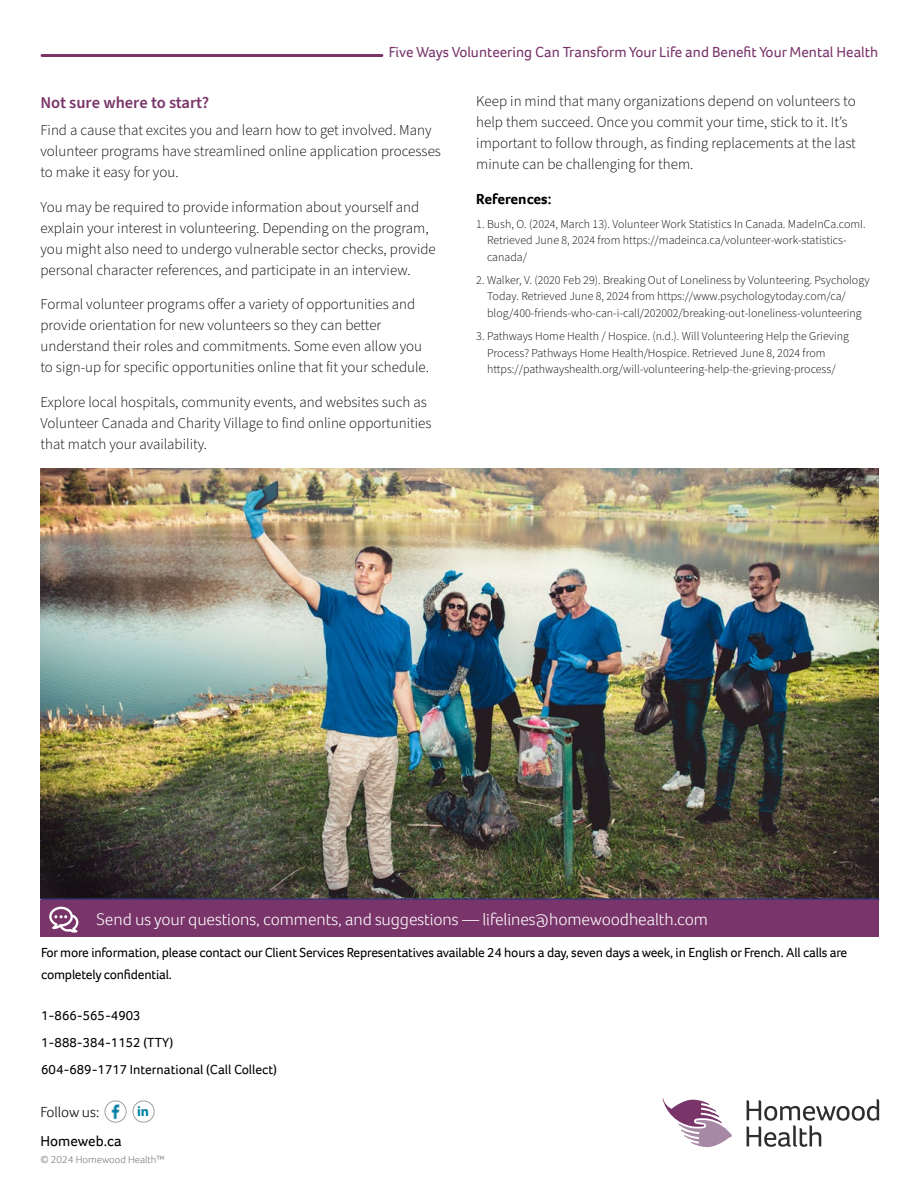
<style>
.page{position:relative;width:918px;height:1188px;background:#fff}
.page>*{position:absolute;margin:0;border:0;box-sizing:border-box;transform-origin:0 0}
.t1{font:300 17.25px "Foco";letter-spacing:-.005em;color:#fff}
.t2{font:600 16.5px "Source Sans Pro";color:#79356a}
.t3{font:300 15px/21px "Source Sans Pro";color:#000}
.t4{font:15px "Foco";color:#79356a}
.t5{font:700 15px "Foco";color:#000}
.t6{font:15px "Foco";color:#000}
.t7{font:300 15px "Foco";letter-spacing:-.005em;color:#000}
.t8{font:700 14.1px "Myriad Pro";color:#0083a8}
.t9{font:13.5px/27px "Foco";letter-spacing:-.015em;color:#000}
.t10{font:300 12px/16.5px "Source Sans Pro";color:#000}
.t11{font:300 10.5px "Foco";color:#797a7d}
</style>
<div class="page">
<img style="left:40px;top:469px;width:838px;height:429px">
<svg style="left:747px;top:1099px;width:132px;height:48px"></svg>
<svg style="left:663px;top:1098px;width:69px;height:49px"></svg>
<hr style="left:40px;top:898px;width:839px;height:3px;background:#40367a">
<hr style="left:42px;top:54px;width:340px;height:3px;background:#79356a">
<div style="left:40px;top:901px;width:839px;height:36px;background:#79356a"></div>
<svg style="left:49px;top:907px;width:30px;height:26px"></svg>
<img style="left:105px;top:1101px;width:21px;height:21px;border-radius:11px">
<div style="left:105px;top:1101px;width:21px;height:21px;border:1px solid #9d9fa2;border-radius:50%"></div>
<div style="left:133px;top:1101px;width:21px;height:21px;border:1px solid #9d9fa2;border-radius:50%"></div>
<p class="t4" style="left:389px;top:42px;width:491px">Five Ways Volunteering Can Transform Your Life and Benefit Your Mental Health</p>
<p class="t2" style="left:40px;top:91px;width:170px">Not sure where to start?</p>
<p class="t3" style="left:40px;top:120px;width:402px">Find a cause that excites you and learn how to get involved. Many volunteer programs have streamlined online application processes to make it easy for you.</p>
<p class="t3" style="left:40px;top:197px;width:397px">You may be required to provide information about yourself and explain your interest in volunteering. Depending on the program, you might also need to undergo vulnerable sector checks, provide personal character references, and participate in an interview.</p>
<p class="t3" style="left:40px;top:294px;width:390px">Formal volunteer programs offer a variety of opportunities and provide orientation for new volunteers so they can better understand their roles and commitments. Some even allow you to sign-up for specific opportunities online that fit your schedule.</p>
<p class="t3" style="left:40px;top:392px;width:393px">Explore local hospitals, community events, and websites such as<br>Volunteer Canada and Charity Village to find online opportunities that match your availability.</p>
<p class="t3" style="left:476px;top:91px;width:381px">Keep in mind that many organizations depend on volunteers to help them succeed. Once you commit your time, stick to it. It’s important to follow through, as finding replacements at the last minute can be challenging for them.</p>
<p class="t5" style="left:476px;top:189px;width:77px">References:</p>
<p class="t10" style="left:487px;top:216px;width:380px;text-indent:-11px">1. Bush, O. (2024, March 13). Volunteer Work Statistics In Canada. MadeInCa.comI.<br>Retrieved June 8, 2024 from https://madeinca.ca/volunteer-work-statistics&shy;canada/</p>
<p class="t10" style="left:487px;top:272px;width:384px;text-indent:-11px">2. Walker, V. (2020 Feb 29). Breaking Out of Loneliness by Volunteering. Psychology<br>Today. Retrieved June 8, 2024 from https://www.psychologytoday.com/ca/ blog/400-friends-who-can-i-call/202002/breaking-out-loneliness-volunteering</p>
<p class="t10" style="left:487px;top:328px;width:363px;text-indent:-11px">3. Pathways Home Health / Hospice. (n.d.). Will Volunteering Help the Grieving<br>Process? Pathways Home Health/Hospice. Retrieved June 8, 2024 from https://pathwayshealth.org/will-volunteering-help-the-grieving-process/</p>
<p class="t1" style="left:97px;top:908px;width:613px">Send us your questions, comments, and suggestions — lifelines@homewoodhealth.com</p>
<p class="t9" style="left:41px;top:941px;width:808px;line-height:22.5px">For more information, please contact our Client Services Representatives available 24 hours a day, seven days a week, in English or French. All calls are completely confidential.</p>
<p class="t9" style="left:41px;top:1002px;width:237px">1-866-565-4903<br>1-888-384-1152 (TTY)<br>604-689-1717 International (Call Collect)</p>
<p class="t7" style="left:40px;top:1102px;width:60px">Follow us:</p>
<p class="t8" style="left:137px;top:1102px;width:14px">in</p>
<p class="t6" style="left:40px;top:1131px;width:83px">Homeweb.ca</p>
<p class="t11" style="left:40px;top:1153px;width:126px">© 2024 Homewood Health™</p>
</div>
